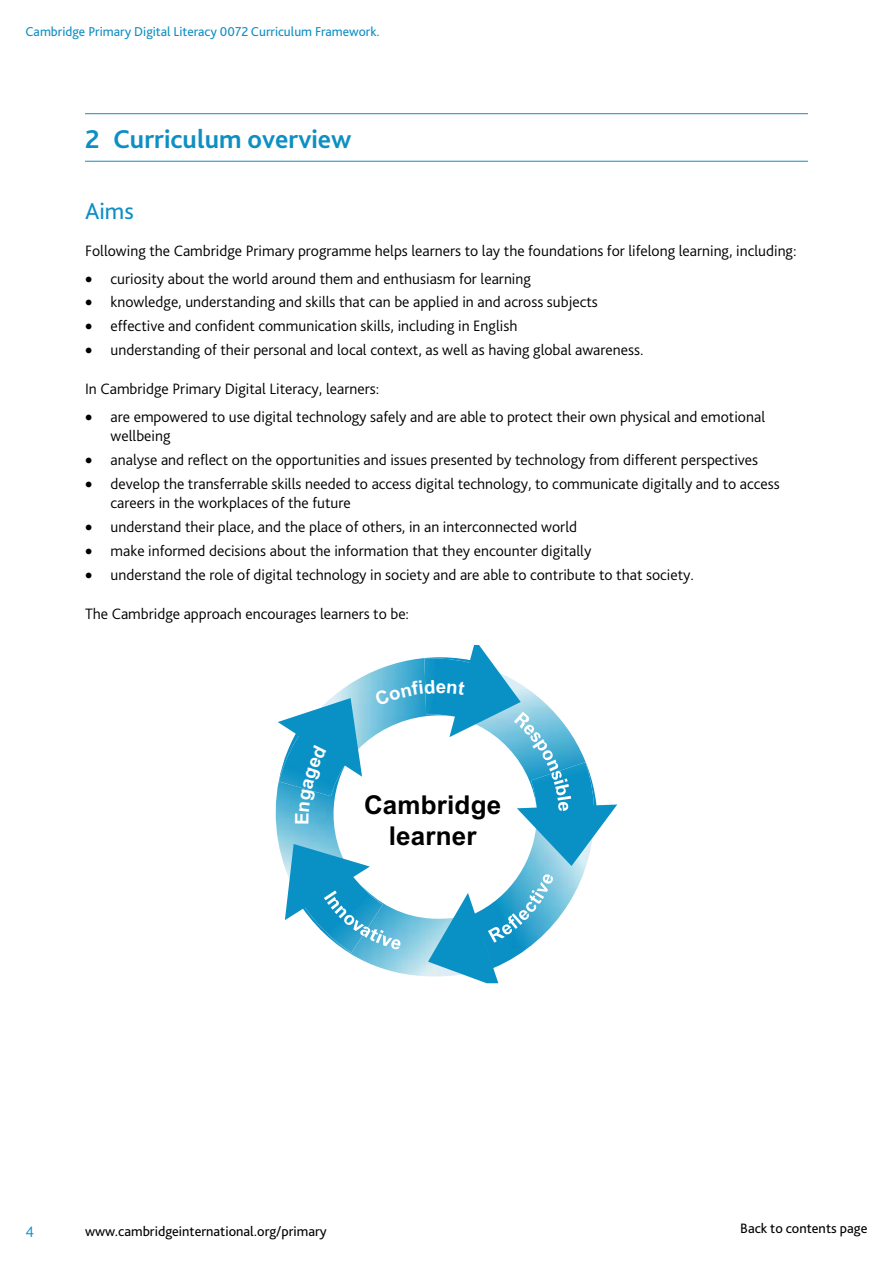
<style>
.page{position:relative;width:893px;height:1263px;background:#fff}
.page>*{position:absolute;margin:0;border:0;box-sizing:border-box;transform-origin:0 0}
.t1{font:700 27px "Bliss Pro";color:#0e8fc4}
.t2{font:700 25.95px/31.2px "Arial";letter-spacing:.01em;color:#000;text-align:center}
.t3{font:24px "Bliss Pro";color:#0e8fc4}
.t4{font:300 15.75px/19.5px "Bliss Pro";color:#000}
.t5{font:300 15.75px "Bliss Pro";color:#0e8fc4}
.t6{font:14.25px "Bliss Pro";color:#000}
.t7{font:13.5px "Bliss Pro";color:#0e8fc4}
</style>
<div class="page">
<hr style="left:85px;top:113px;width:723px;height:1px;background:#0e8fc4">
<hr style="left:85px;top:161px;width:723px;height:1px;background:#0e8fc4">
<svg style="left:278px;top:645px;width:339px;height:338px"></svg>
<p class="t7" style="left:26px;top:23px;width:356px">Cambridge Primary Digital Literacy 0072 Curriculum Framework.</p>
<h1 class="t1" style="left:85px;top:122px;width:268px">2 Curriculum overview</h1>
<h3 class="t3" style="left:85px;top:196px;width:50px">Aims</h3>
<p class="t4" style="left:85px;top:241px;width:713px">Following the Cambridge Primary programme helps learners to lay the foundations for lifelong learning, including:</p>
<p class="t4" style="left:85px;top:269px;width:447px">• curiosity about the world around them and enthusiasm for learning</p>
<p class="t4" style="left:85px;top:292px;width:514px">• knowledge, understanding and skills that can be applied in and across subjects</p>
<p class="t4" style="left:85px;top:316px;width:434px">• effective and confident communication skills, including in English</p>
<p class="t4" style="left:85px;top:340px;width:560px">• understanding of their personal and local context, as well as having global awareness.</p>
<p class="t4" style="left:85px;top:379px;width:296px">In Cambridge Primary Digital Literacy, learners:</p>
<p class="t4" style="left:111px;top:407px;width:656px;text-indent:-26px">• are empowered to use digital technology safely and are able to protect their own physical and emotional wellbeing</p>
<p class="t4" style="left:85px;top:450px;width:675px">• analyse and reflect on the opportunities and issues presented by technology from different perspectives</p>
<p class="t4" style="left:111px;top:474px;width:671px;text-indent:-26px">• develop the transferrable skills needed to access digital technology, to communicate digitally and to access careers in the workplaces of the future</p>
<p class="t4" style="left:85px;top:517px;width:494px">• understand their place, and the place of others, in an interconnected world</p>
<p class="t4" style="left:85px;top:541px;width:508px">• make informed decisions about the information that they encounter digitally</p>
<p class="t4" style="left:85px;top:565px;width:610px">• understand the role of digital technology in society and are able to contribute to that society.</p>
<p class="t4" style="left:85px;top:604px;width:326px">The Cambridge approach encourages learners to be:</p>
<h2 class="t2" style="left:364px;top:790px;width:139px">Cambridge learner</h2>
<p class="t5" style="left:26px;top:1222px;width:10px">4</p>
<p class="t6" style="left:85px;top:1222px;width:243px">www.cambridgeinternational.org/primary</p>
<p class="t6" style="left:740px;top:1219px;width:129px">Back to contents page</p>
</div>
